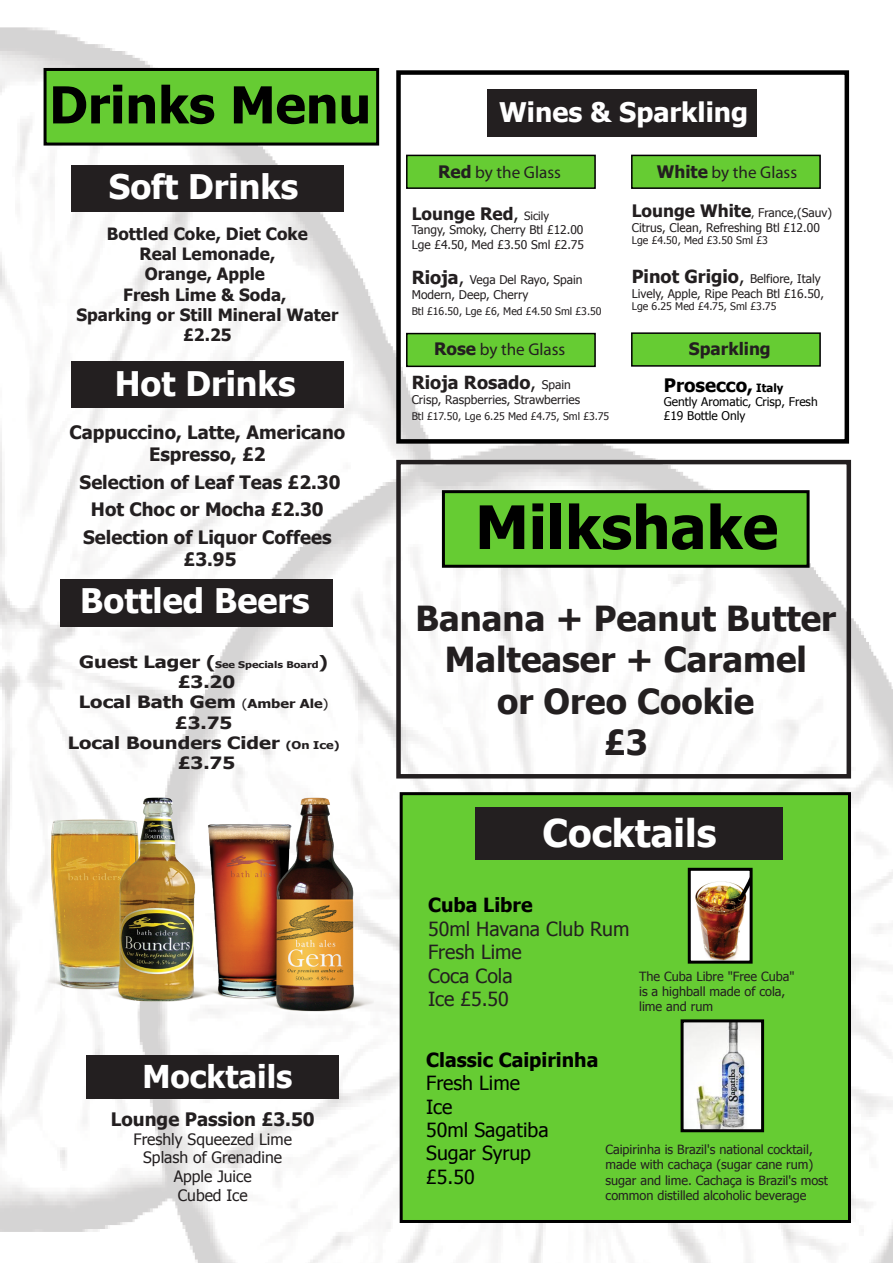
<style>
.page{position:relative;width:893px;height:1263px;background:#fff}
.page>*{position:absolute;margin:0;border:0;box-sizing:border-box;transform-origin:0 0}
.t1{font:700 60px "Tahoma";color:#000}
.t2{font:700 51px "Tahoma";color:#000}
.t3{font:700 38.25px "Tahoma";color:#fff}
.t4{font:700 34.5px/41.4px "Tahoma";color:#231f20;text-align:center}
.t5{font:700 33.9px "Tahoma";color:#fff}
.t6{font:700 31.35px "Tahoma";color:#fff}
.t7{font:700 27px "Tahoma";color:#fff}
.t8{font:19.5px/23.4px "Tahoma";color:#231f20}
.t9{font:19.5px/23.4px "Tahoma";color:#000}
.t10{font:700 19.5px "Tahoma";color:#000}
.t11{font:700 18.6px "Tahoma";color:#231f20}
.t12{font:700 18.6px "Tahoma";color:#000}
.t13{font:700 18.45px/27.8px "Tahoma";color:#231f20;text-align:center}
.t14{font:700 18px "Tahoma";color:#231f20}
.t15{font:17.1px "Myriad Pro";color:#231f20}
.t16{font:700 17.1px "Tahoma";color:#231f20}
.t17{font:700 16.95px/20.2px "Tahoma";color:#231f20;text-align:center}
.t18{font:700 16.95px/20.2px "Tahoma";color:#231f20;text-align:center;scale:1.18 1}
.t19{font:15.75px/18.9px "Tahoma";color:#231f20;text-align:center}
.t20{font:12.6px/15.1px "Tahoma";color:#231f20}
.t21{font:12px/14.4px "Tahoma";color:#231f20}
.t22{font:12px/14.4px "Tahoma";color:#000}
.t23{font:10.5px "Tahoma";color:#231f20}
.t24{font:700 9.3px "Tahoma";color:#231f20;scale:1.18 1}
.s1{font-size:16.95px}
.s2{font-weight:400;font-size:12.3px}
.s3{font-size:12.3px}
.s4{font-size:10.8px}
.s5{font-family:"Tahoma";font-weight:700}
.s6{font-weight:400}
.s7{font-weight:400;font-size:11.4px}
.s8{font-weight:700;font-size:17.1px}
.s9{font-size:11.4px}
.s10{font-weight:700;font-size:18px}
.s11{font-size:18px}
.s12{font-weight:400;font-size:12px}
</style>
<div class="page">
<img style="left:0;top:27px;width:633px;height:828px">
<img style="left:633px;top:70px;width:260px;height:1193px">
<img style="left:0;top:855px;width:635px;height:408px">
<div style="left:44px;top:68px;width:335px;height:78px;background:#6c3;border:3px solid #000"></div>
<div style="left:400px;top:792px;width:451px;height:431px;background:#6c3;border:3px solid #000"></div>
<div style="left:71px;top:165px;width:272px;height:46px;background:#231f20"></div>
<div style="left:71px;top:361px;width:272px;height:46px;background:#231f20"></div>
<div style="left:87px;top:1055px;width:252px;height:43px;background:#231f20"></div>
<img style="left:685px;top:1023px;width:75px;height:105px">
<div style="left:681px;top:1019px;width:83px;height:113px;border:3px solid #000"></div>
<div style="left:475px;top:807px;width:307px;height:53px;background:#231f20"></div>
<img style="left:45px;top:797px;width:158px;height:205px">
<img style="left:203px;top:797px;width:175px;height:214px">
<div style="left:60px;top:579px;width:272px;height:47px;background:#231f20"></div>
<div style="left:406px;top:333px;width:190px;height:34px;background:#6c3;border:2px solid #000"></div>
<div style="left:631px;top:155px;width:190px;height:34px;background:#6c3;border:2px solid #000"></div>
<div style="left:406px;top:155px;width:190px;height:34px;background:#6c3;border:2px solid #000"></div>
<div style="left:396px;top:70px;width:453px;height:374px;border:4px solid #000"></div>
<div style="left:487px;top:89px;width:270px;height:48px;background:#231f20"></div>
<div style="left:631px;top:332px;width:190px;height:35px;background:#6c3;border:2px solid #000"></div>
<img style="left:692px;top:872px;width:57px;height:88px">
<div style="left:688px;top:868px;width:65px;height:96px;border:3px solid #000"></div>
<div style="left:442px;top:490px;width:368px;height:78px;background:#6c3;border:3px solid #000"></div>
<div style="left:396px;top:460px;width:455px;height:318px;border:4px solid #231f20"></div>
<h2 class="t2" style="left:49px;top:69px;width:323px">Drinks Menu</h2>
<h3 class="t5" style="left:109px;top:163px;width:191px">Soft Drinks</h3>
<h3 class="t17" style="left:76px;top:222px;width:264px">Bottled Coke, Diet Coke<br>Real Lemonade,<br>Orange, Apple<br>Fresh Lime &amp; Soda,<br>Sparking or Still Mineral Water £2.25</h3>
<h3 class="t5" style="left:115px;top:360px;width:182px">Hot Drinks</h3>
<h3 class="t13" style="left:69px;top:420px;width:277px;line-height:22.2px">Cappuccino, Latte, Americano<br>Espresso, £2</h3>
<h3 class="t13" style="left:80px;top:467px;width:262px">Selection of Leaf Teas £2.30<br>Hot Choc or Mocha £2.30<br>Selection of Liquor Coffees</h3>
<h3 class="t13" style="left:184px;top:544px;width:54px">£3.95</h3>
<h3 class="t5" style="left:80px;top:577px;width:231px">Bottled Beers</h3>
<p class="t24" style="left:79px;top:658px;width:212px"><span class="s1">Guest Lager (</span>See Specials Board<span class="s1">)</span></p>
<h3 class="t18" style="left:68px;top:671px;width:232px">£3.20<br>Local Bath Gem <span class="s2">(</span><span class="s3">Amber Ale</span><span class="s2">) </span>£3.75<br>Local Bounders Cider <span class="s4">(On Ice) </span>£3.75</h3>
<h3 class="t6" style="left:142px;top:1054px;width:151px">Mocktails</h3>
<h3 class="t11" style="left:111px;top:1106px;width:205px">Lounge Passion £3.50</h3>
<h3 class="t19" style="left:133px;top:1128px;width:160px">Freshly Squeezed Lime<br>Splash of Grenadine<br>Apple Juice<br>Cubed Ice</h3>
<h3 class="t7" style="left:499px;top:93px;width:250px">Wines &amp; Sparkling</h3>
<h3 class="t15" style="left:438px;top:161px;width:124px"><span class="s5">Red</span> by the Glass</h3>
<h3 class="t15" style="left:657px;top:162px;width:142px"><span class="s5">White</span> by the Glass</h3>
<h3 class="t16" style="left:412px;top:202px;width:139px">Lounge Red<span class="s6">,</span> <span class="s7">Sicily</span></h3>
<p class="t21" style="left:412px;top:222px;width:174px">Tangy, Smoky, Cherry Btl £12.00<br>Lge £4.50, Med £3.50 Sml £2.75</p>
<p class="t21" style="left:632px;top:205px;width:202px"><span class="s8">Lounge White</span><span class="s9">,</span> France,(Sauv)<br>Citrus, Clean, Refreshing Btl £12.00</p>
<p class="t23" style="left:632px;top:233px;width:138px">Lge £4.50, Med £3.50 Sml £3</p>
<p class="t21" style="left:412px;top:272px;width:172px"><span class="s10">Rioja</span><span class="s11">,</span> Vega Del Rayo, Spain<br>Modern, Deep, Cherry</p>
<p class="t23" style="left:412px;top:304px;width:191px">Btl £16.50, Lge £6, Med £4.50 Sml £3.50</p>
<p class="t21" style="left:632px;top:271px;width:194px"><span class="s10">Pinot Grigio</span><span class="s11">,</span> Belfiore, Italy<br>Lively, Apple, Ripe Peach Btl £16.50,</p>
<p class="t23" style="left:632px;top:299px;width:146px">Lge 6.25 Med £4.75, Sml £3.75</p>
<h3 class="t15" style="left:434px;top:338px;width:133px"><span class="s5">Rose</span> by the Glass</h3>
<h3 class="t16" style="left:689px;top:337px;width:83px">Sparkling</h3>
<h3 class="t12" style="left:664px;top:372px;width:121px">Prosecco, <span class="s9">Italy</span></h3>
<p class="t22" style="left:664px;top:394px;width:155px">Gently Aromatic, Crisp, Fresh £19 Bottle Only</p>
<h3 class="t14" style="left:412px;top:370px;width:160px">Rioja Rosado<span class="s6">,</span> <span class="s12">Spain</span></h3>
<p class="t21" style="left:412px;top:391px;width:170px">Crisp, Raspberries, Strawberries</p>
<p class="t23" style="left:412px;top:409px;width:199px">Btl £17.50, Lge 6.25 Med £4.75, Sml £3.75</p>
<h1 class="t1" style="left:475px;top:485px;width:305px">Milkshake</h1>
<h3 class="t4" style="left:415px;top:595px;width:422px">Banana + Peanut Butter<br>Malteaser + Caramel<br>or Oreo Cookie<br>£3</h3>
<h3 class="t3" style="left:543px;top:806px;width:175px">Cocktails</h3>
<h3 class="t10" style="left:428px;top:892px;width:106px">Cuba Libre</h3>
<h3 class="t8" style="left:428px;top:916px;width:203px">50ml Havana Club Rum<br>Fresh Lime<br>Coca Cola<br>Ice £5.50</h3>
<p class="t20" style="left:639px;top:968px;width:157px">The Cuba Libre "Free Cuba" is a highball made of cola, lime and rum</p>
<h3 class="t10" style="left:426px;top:1046px;width:174px">Classic Caipirinha</h3>
<h3 class="t9" style="left:426px;top:1070px;width:124px">Fresh Lime<br>Ice<br>50ml Sagatiba<br>Sugar Syrup £5.50</h3>
<p class="t20" style="left:605px;top:1141px;width:224px">Caipirinha is Brazil's national cocktail, made with cachaça (sugar cane rum) sugar and lime. Cachaça is Brazil's most common distilled alcoholic beverage</p>
</div>
